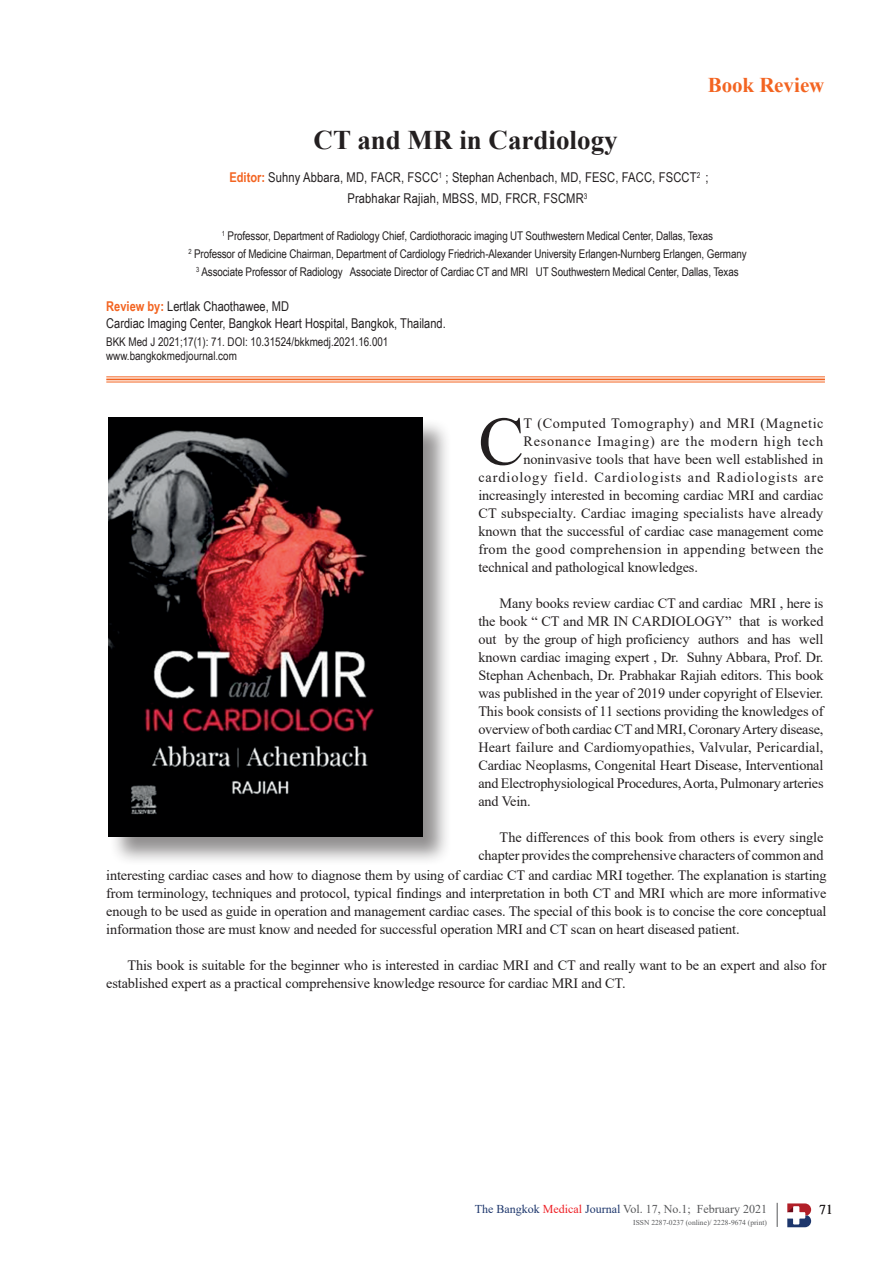
<style>
.page{position:relative;width:893px;height:1263px;background:#fff}
.page>*{position:absolute;margin:0;border:0;box-sizing:border-box;transform-origin:0 0}
.t1{font:68.55px "Times New Roman";color:#231f20}
.t2{font:700 27px "Times New Roman";color:#231f20}
.t3{font:700 21px "Times New Roman";letter-spacing:-.01em;color:#f36421}
.t4{font:14.25px/18px "Times New Roman";letter-spacing:-.01em;color:#231f20;text-align:justify}
.t5{font:14.25px "Times New Roman";letter-spacing:.01em;color:#231f20}
.t6{font:14.25px "Times New Roman";letter-spacing:.065em;color:#231f20}
.t7{font:14.25px "Times New Roman";letter-spacing:.025em;color:#231f20}
.t8{font:14.25px "Times New Roman";letter-spacing:.055em;color:#231f20}
.t9{font:14.25px "Times New Roman";letter-spacing:.04em;color:#231f20}
.t10{font:13.5px/16.5px "Arial Narrow";color:#231f20}
.t11{font:13.5px "Times New Roman";color:#231f20}
.t12{font:12px/18px "Arial Narrow";letter-spacing:-.01em;color:#231f20}
.t13{font:12px "Times New Roman";color:#57585a}
.t14{font:7.5px "Times New Roman";color:#57585a}
.s1{font-weight:700;color:#f36421}
.s2{color:#1d366c}
.s3{color:#ee1d23}
</style>
<div class="page">
<svg style="left:777px;top:1203px;width:1px;height:24px"></svg>
<svg style="left:787px;top:1203px;width:24px;height:24px"></svg>
<hr style="left:106px;top:376px;width:719px;height:1px;background:#f36421">
<hr style="left:106px;top:379px;width:719px;height:1px;background:#f36421">
<hr style="left:106px;top:382px;width:719px;height:1px;background:#f36421">
<div style="left:109px;top:418px;width:343px;height:448px;background:#231f20;opacity:.5"></div>
<img style="left:109px;top:417px;width:313px;height:420px">
<h2 class="t2" style="left:314px;top:121px;width:306px">CT and MR in Cardiology</h2>
<h3 class="t3" style="left:708px;top:70px;width:118px">Book Review</h3>
<p class="t10" style="left:229px;top:167px;width:481px;line-height:21px;text-align:center"><span class="s1">Editor:</span> Suhny Abbara, MD, FACR, FSCC<sup>1</sup> ; Stephan Achenbach, MD, FESC, FACC, FSCCT<sup>2</sup> ;<br>Prabhakar Rajiah, MBSS, MD, FRCR, FSCMR<sup>3</sup></p>
<p class="t12" style="left:188px;top:226px;width:560px;text-align:center"><sup>1</sup> Professor, Department of Radiology Chief, Cardiothoracic imaging UT Southwestern Medical Center, Dallas, Texas<br><sup>2</sup> Professor of Medicine Chairman, Department of Cardiology Friedrich-Alexander University Erlangen-Nurnberg Erlangen, Germany<br><sup>3</sup> Associate Professor of Radiology Associate Director of Cardiac CT and MRI UT Southwestern Medical Center, Dallas, Texas</p>
<p class="t10" style="left:106px;top:297px;width:341px"><span class="s1">Review by:</span> Lertlak Chaothawee, MD<br>Cardiac Imaging Center, Bangkok Heart Hospital, Bangkok, Thailand.</p>
<p class="t12" style="left:106px;top:335px;width:284px;line-height:13.5px">BKK Med J 2021;17(1): 71. DOI: 10.31524/bkkmedj.2021.16.001 www.bangkokmedjournal.com</p>
<h1 class="t1" style="left:478px;top:393px;width:47px">C</h1>
<p class="t9" style="left:523px;top:413px;width:302px">T (Computed Tomography) and MRI (Magnetic</p>
<p class="t8" style="left:523px;top:431px;width:301px">Resonance Imaging) are the modern high tech</p>
<p class="t4" style="left:523px;top:450px;width:301px">noninvasive tools that have been well established in</p>
<p class="t6" style="left:478px;top:467px;width:347px">cardiology field. Cardiologists and Radiologists are</p>
<p class="t4" style="left:478px;top:486px;width:347px">increasingly interested in becoming cardiac MRI and cardiac</p>
<p class="t5" style="left:478px;top:503px;width:347px">CT subspecialty. Cardiac imaging specialists have already</p>
<p class="t4" style="left:478px;top:522px;width:347px">known that the successful of cardiac case management come</p>
<p class="t7" style="left:478px;top:539px;width:347px">from the good comprehension in appending between the</p>
<p class="t4" style="left:478px;top:558px;width:221px">technical and pathological knowledges.</p>
<p class="t4" style="left:478px;top:594px;width:347px;text-indent:21px">Many books review cardiac CT and cardiac MRI , here is the book “ CT and MR IN CARDIOLOGY” that is worked out by the group of high proficiency authors and has well known cardiac imaging expert , Dr. Suhny Abbara, Prof. Dr.<br>Stephan Achenbach, Dr. Prabhakar Rajiah editors. This book was published in the year of 2019 under copyright of Elsevier.<br>This book consists of 11 sections providing the knowledges of overview of both cardiac CT and MRI, Coronary Artery disease, Heart failure and Cardiomyopathies, Valvular, Pericardial, Cardiac Neoplasms, Congenital Heart Disease, Interventional and Electrophysiological Procedures, Aorta, Pulmonary arteries and Vein.</p>
<p class="t4" style="left:478px;top:828px;width:347px;text-align:right">The differences of this book from others is every single chapter provides the comprehensive characters of common and</p>
<p class="t4" style="left:106px;top:866px;width:722px">interesting cardiac cases and how to diagnose them by using of cardiac CT and cardiac MRI together. The explanation is starting from terminology, techniques and protocol, typical findings and interpretation in both CT and MRI which are more informative enough to be used as guide in operation and management cardiac cases. The special of this book is to concise the core conceptual information those are must know and needed for successful operation MRI and CT scan on heart diseased patient.</p>
<p class="t4" style="left:106px;top:956px;width:722px;text-indent:21px">This book is suitable for the beginner who is interested in cardiac MRI and CT and really want to be an expert and also for established expert as a practical comprehensive knowledge resource for cardiac MRI and CT.</p>
<p class="t13" style="left:475px;top:1200px;width:294px"><span class="s2">The Bangkok</span> <span class="s3">Medical</span> <span class="s2">Journal</span> Vol. 17, No.1; February 2021</p>
<p class="t11" style="left:819px;top:1200px;width:15px">71</p>
<p class="t14" style="left:633px;top:1217px;width:135px">ISSN 2287-0237 (online)/ 2228-9674 (print)</p>
</div>
